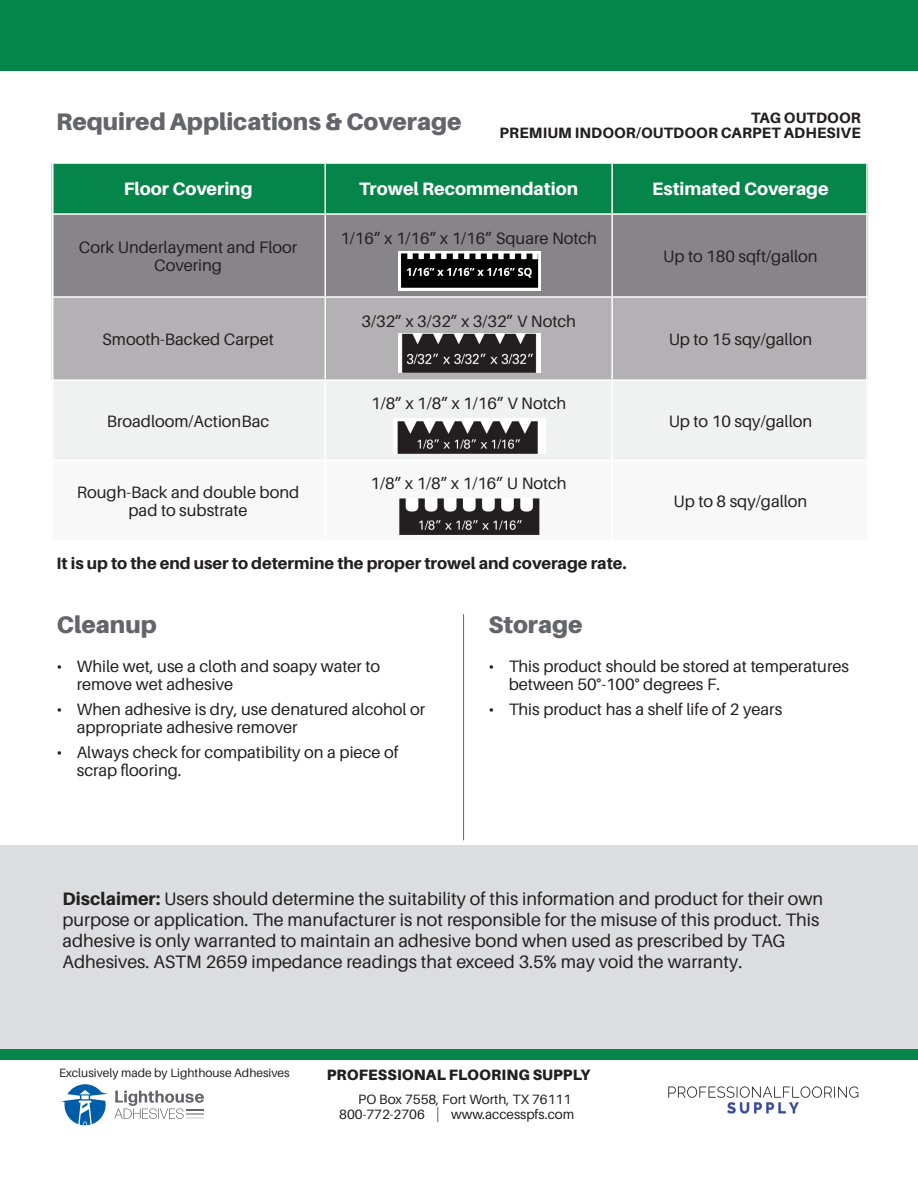
<style>
.page{position:relative;width:918px;height:1188px;background:#fff}
.page>*{position:absolute;margin:0;border:0;box-sizing:border-box;transform-origin:0 0}
.t1{font:900 24px "Aileron";color:#63656a}
.t2{font:18px/21px "Aileron";color:#231f20}
.Body_copy_center{font:800 18px "Aileron";color:#fff}
.Body_copy_center-2{font:16.5px/18px "Aileron";color:#231f20}
.t3{font:800 16.5px "Aileron";color:#231f20}
.t4{font:800 15px "Aileron";letter-spacing:.01em;color:#231f20}
.Body_copy_left{font:900 15px "Aileron";letter-spacing:.01em;color:#231f20}
.t5{font:13.5px "Aileron";color:#231f20}
.t6{font:12px "Aileron";color:#231f20}
.s1{font-weight:800}
</style>
<div class="page">
<img style="left:668px;top:1086px;width:191px;height:28px">
<svg style="left:437px;top:1107px;width:1px;height:15px"></svg>
<svg style="left:114px;top:1091px;width:90px;height:28px"></svg>
<svg style="left:61px;top:1084px;width:47px;height:41px"></svg>
<div style="left:0;top:0;width:918px;height:70px;background:#06854a"></div>
<div style="left:0;top:845px;width:918px;height:205px;background:#dcdddf"></div>
<div style="left:0;top:1050px;width:918px;height:10px;background:#06854a"></div>
<div style="left:55px;top:164px;width:810px;height:49px;background:#06854a"></div>
<div style="left:55px;top:215px;width:810px;height:81px;background:#87858a"></div>
<div style="left:55px;top:298px;width:810px;height:81px;background:#b3b1b3"></div>
<div style="left:55px;top:381px;width:810px;height:78px;background:#f0f1f1"></div>
<svg style="left:399px;top:498px;width:141px;height:37px"></svg>
<hr style="left:325px;top:164px;width:1px;height:49px;background:#fff">
<hr style="left:611px;top:164px;width:2px;height:49px;background:#fff">
<hr style="left:325px;top:215px;width:1px;height:81px;background:#fff">
<hr style="left:611px;top:215px;width:2px;height:81px;background:#fff">
<hr style="left:325px;top:298px;width:1px;height:81px;background:#fff">
<hr style="left:611px;top:298px;width:2px;height:81px;background:#fff">
<hr style="left:325px;top:381px;width:1px;height:79px;background:#fff">
<hr style="left:611px;top:381px;width:2px;height:79px;background:#fff">
<div style="left:52px;top:161px;width:816px;height:396px;border:2px solid #fff"></div>
<hr style="left:463px;top:614px;width:1px;height:226px;background:#63656a">
<img style="left:398px;top:251px;width:143px;height:40px">
<img style="left:398px;top:333px;width:143px;height:40px">
<img style="left:394px;top:418px;width:151px;height:36px">
<img style="left:400px;top:499px;width:139px;height:35px">
<h3 class="t1" style="left:56px;top:108px;width:407px">Required Applications &amp; Coverage</h3>
<h3 class="t4" style="left:751px;top:110px;width:111px">TAG OUTDOOR</h3>
<h3 class="t4" style="left:500px;top:125px;width:363px">PREMIUM INDOOR/OUTDOOR CARPET ADHESIVE</h3>
<p class="Body_copy_center" style="left:124px;top:179px;width:130px">Floor Covering</p>
<p class="Body_copy_center" style="left:359px;top:179px;width:220px">Trowel Recommendation</p>
<p class="Body_copy_center" style="left:652px;top:179px;width:178px">Estimated Coverage</p>
<p class="Body_copy_center-2" style="left:79px;top:238px;width:220px;text-align:center">Cork Underlayment and Floor<br>Covering</p>
<p class="Body_copy_center-2" style="left:102px;top:330px;width:173px">Smooth-Backed Carpet</p>
<p class="Body_copy_center-2" style="left:107px;top:412px;width:164px">Broadloom/ActionBac</p>
<p class="Body_copy_center-2" style="left:77px;top:483px;width:224px;text-align:center">Rough-Back and double bond pad to substrate</p>
<p class="Body_copy_center-2" style="left:340px;top:229px;width:258px">1/16” x 1/16” x 1/16” Square Notch</p>
<p class="Body_copy_center-2" style="left:362px;top:312px;width:216px">3/32” x 3/32” x 3/32” V Notch</p>
<p class="Body_copy_center-2" style="left:371px;top:394px;width:197px">1/8” x 1/8” x 1/16” V Notch</p>
<p class="Body_copy_center-2" style="left:371px;top:474px;width:198px">1/8” x 1/8” x 1/16” U Notch</p>
<p class="t3" style="left:57px;top:554px;width:572px">It is up to the end user to determine the proper trowel and coverage rate.</p>
<p class="Body_copy_center-2" style="left:663px;top:247px;width:156px">Up to 180 sqft/gallon</p>
<p class="Body_copy_center-2" style="left:669px;top:330px;width:145px">Up to 15 sqy/gallon</p>
<p class="Body_copy_center-2" style="left:669px;top:412px;width:145px">Up to 10 sqy/gallon</p>
<p class="Body_copy_center-2" style="left:674px;top:492px;width:135px">Up to 8 sqy/gallon</p>
<h3 class="t1" style="left:57px;top:610px;width:102px">Cleanup</h3>
<p class="Body_copy_center-2" style="left:77px;top:658px;width:305px;text-indent:-20px">• While wet, use a cloth and soapy water to remove wet adhesive</p>
<p class="Body_copy_center-2" style="left:77px;top:701px;width:350px;text-indent:-20px">• When adhesive is dry, use denatured alcohol or appropriate adhesive remover</p>
<p class="Body_copy_center-2" style="left:77px;top:743px;width:323px;text-indent:-20px">• Always check for compatibility on a piece of scrap flooring.</p>
<h3 class="t1" style="left:489px;top:610px;width:96px">Storage</h3>
<p class="Body_copy_center-2" style="left:509px;top:658px;width:342px;text-indent:-20px">• This product should be stored at temperatures between 50°-100° degrees F.</p>
<p class="Body_copy_center-2" style="left:489px;top:701px;width:295px">• This product has a shelf life of 2 years</p>
<h3 class="t2" style="left:63px;top:888px;width:762px"><span class="s1">Disclaimer:</span> Users should determine the suitability of this information and product for their own purpose or application. The manufacturer is not responsible for the misuse of this product. This adhesive is only warranted to maintain an adhesive bond when used as prescribed by TAG Adhesives. ASTM 2659 impedance readings that exceed 3.5% may void the warranty.</h3>
<h3 class="t6" style="left:59px;top:1066px;width:232px">Exclusively made by Lighthouse Adhesives</h3>
<p class="Body_copy_left" style="left:327px;top:1066px;width:265px">PROFESSIONAL FLOORING SUPPLY</p>
<h3 class="t5" style="left:358px;top:1091px;width:214px">PO Box 7558, Fort Worth, TX 76111</h3>
<h3 class="t5" style="left:339px;top:1106px;width:87px">800-772-2706</h3>
<h3 class="t5" style="left:451px;top:1106px;width:125px">www.accesspfs.com</h3>
</div>
